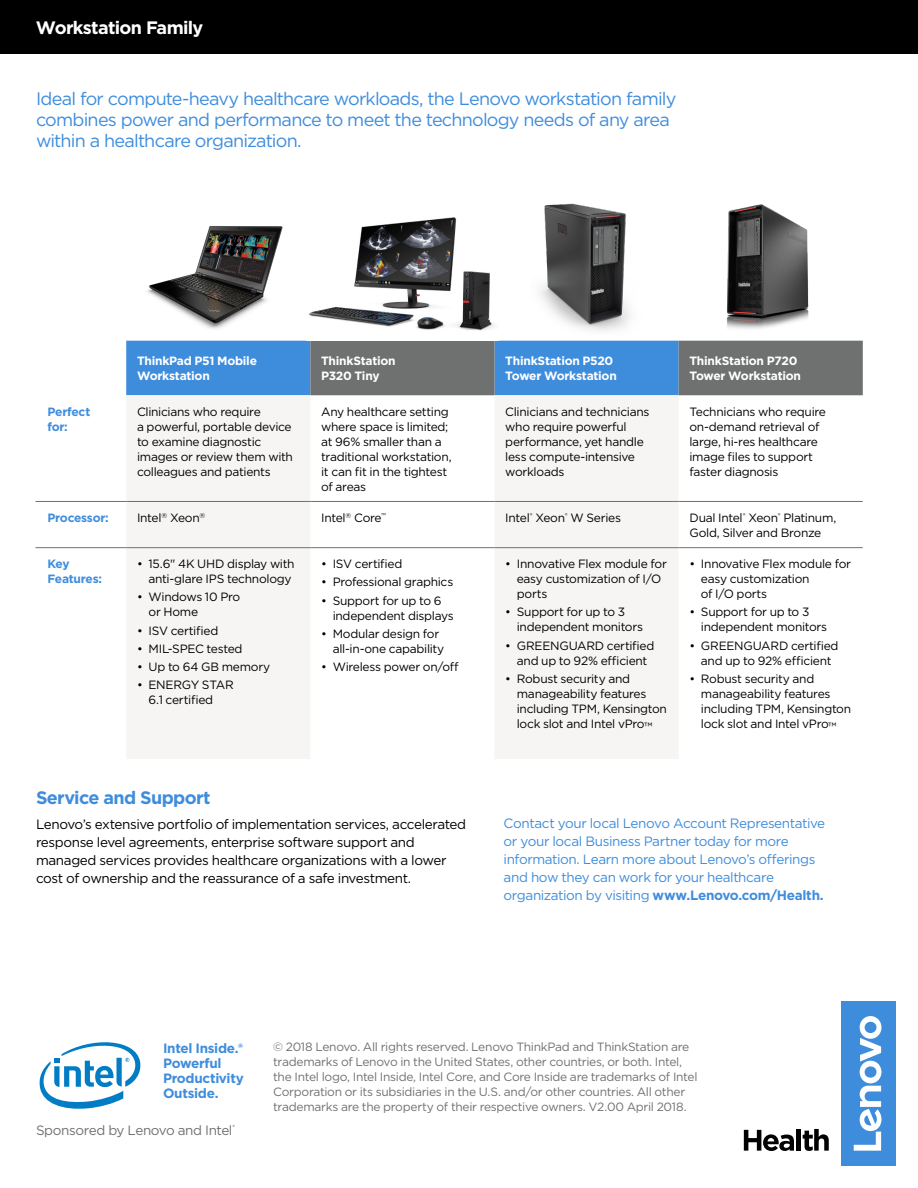
<style>
.page{position:relative;width:918px;height:1188px;background:#fff}
.page>*{position:absolute;margin:0;border:0;box-sizing:border-box;transform-origin:0 0}
.t1{font:18px/21px "Gotham";letter-spacing:-.04em;color:#3e8ddd}
.t2{font:700 18px "Gotham";letter-spacing:-.035em;color:#3e8ddd}
.t3{font:700 18px "Gotham";letter-spacing:-.04em;color:#fff}
.t4{font:13.5px/18px "Gotham";letter-spacing:-.03em;color:#000}
.t5{font:13.5px/18px "Gotham";letter-spacing:-.03em;color:#3e8ddd}
.t6{font:700 13.5px/15px "Gotham";letter-spacing:-.025em;color:#3e8ddd}
.t7{font:13.5px "Gotham";letter-spacing:-.025em;color:#6f7170}
.t8{font:12px/15px "Gotham";letter-spacing:-.025em;color:#000}
.t9{font:12px/15px "Gotham";letter-spacing:-.025em;color:#6f7170}
.t10{font:700 12px/15px "Gotham";letter-spacing:-.02em;color:#fff}
.t11{font:700 12px/15px "Gotham";letter-spacing:-.025em;color:#3e8ddd}
.s1{font-weight:700}
</style>
<div class="page">
<svg style="left:126px;top:341px;width:737px;height:54px;background:#567fa6"></svg>
<svg style="left:126px;top:395px;width:553px;height:364px;fill:#f6f5f4"></svg>
<hr style="left:36px;top:501px;width:90px;height:1px;background:#6f7170">
<hr style="left:126px;top:501px;width:184px;height:1px;background:#6f7170">
<hr style="left:310px;top:501px;width:185px;height:1px;background:#6f7170">
<hr style="left:495px;top:501px;width:184px;height:1px;background:#6f7170">
<hr style="left:679px;top:501px;width:184px;height:1px;background:#6f7170">
<hr style="left:36px;top:547px;width:90px;height:1px;background:#6f7170">
<hr style="left:126px;top:547px;width:184px;height:1px;background:#6f7170">
<hr style="left:310px;top:547px;width:185px;height:1px;background:#6f7170">
<hr style="left:495px;top:547px;width:184px;height:1px;background:#6f7170">
<hr style="left:679px;top:547px;width:184px;height:1px;background:#6f7170">
<img style="left:147px;top:226px;width:136px;height:103px">
<img style="left:309px;top:217px;width:185px;height:114px">
<img style="left:531px;top:203px;width:112px;height:138px">
<img style="left:727px;top:204px;width:82px;height:125px">
<div style="left:0;top:0;width:918px;height:54px;background:#000"></div>
<svg style="left:744px;top:1130px;width:50px;height:21px"></svg>
<hr style="left:797px;top:1129px;width:4px;height:22px;background:#000">
<svg style="left:803px;top:1129px;width:26px;height:22px"></svg>
<div style="left:841px;top:1001px;width:55px;height:165px;background:#3e8ddd"></div>
<svg style="left:854px;top:1016px;width:27px;height:135px"></svg>
<svg style="left:39px;top:1042px;width:102px;height:67px"></svg>
<h1 class="t3" style="left:36px;top:16px;width:169px">Workstation Family</h1>
<h1 class="t1" style="left:36px;top:88px;width:642px">Ideal for compute-heavy healthcare workloads, the Lenovo workstation family combines power and performance to meet the technology needs of any area within a healthcare organization.</h1>
<p class="t10" style="left:137px;top:353px;width:122px">ThinkPad P51 Mobile<br>Workstation</p>
<p class="t10" style="left:321px;top:353px;width:76px">ThinkStation<br>P320 Tiny</p>
<p class="t10" style="left:505px;top:353px;width:113px">ThinkStation P520<br>Tower Workstation</p>
<p class="t10" style="left:689px;top:353px;width:113px">ThinkStation P720<br>Tower Workstation</p>
<p class="t11" style="left:48px;top:404px;width:44px">Perfect for:</p>
<p class="t8" style="left:137px;top:404px;width:157px">Clinicians who require<br>a powerful, portable device to examine diagnostic images or review them with colleagues and patients</p>
<p class="t8" style="left:321px;top:404px;width:132px">Any healthcare setting where space is limited; at 96% smaller than a traditional workstation, it can fit in the tightest of areas</p>
<p class="t8" style="left:505px;top:404px;width:146px">Clinicians and technicians who require powerful performance, yet handle less compute-intensive workloads</p>
<p class="t8" style="left:689px;top:404px;width:138px">Technicians who require on-demand retrieval of large, hi-res healthcare image files to support faster diagnosis</p>
<p class="t11" style="left:48px;top:510px;width:63px">Processor:</p>
<p class="t8" style="left:137px;top:510px;width:70px">Intel<sup>®</sup> Xeon<sup>®</sup></p>
<p class="t8" style="left:321px;top:510px;width:66px">Intel<sup>®</sup> Core<sup>™</sup></p>
<p class="t8" style="left:505px;top:510px;width:117px">Intel<sup>®</sup> Xeon<sup>®</sup> W Series</p>
<p class="t8" style="left:689px;top:510px;width:148px">Dual Intel<sup>®</sup> Xeon<sup>®</sup> Platinum,<br>Gold, Silver and Bronze</p>
<p class="t11" style="left:48px;top:556px;width:56px">Key<br>Features:</p>
<p class="t8" style="left:137px;top:556px;width:159px;text-align:right">• 15.6" 4K UHD display with anti-glare IPS technology</p>
<p class="t8" style="left:149px;top:589px;width:93px;text-indent:-11px">• Windows 10 Pro or Home</p>
<p class="t8" style="left:137px;top:623px;width:83px">• ISV certified</p>
<p class="t8" style="left:137px;top:641px;width:107px">• MIL-SPEC tested</p>
<p class="t8" style="left:137px;top:659px;width:135px">• Up to 64 GB memory</p>
<p class="t8" style="left:149px;top:677px;width:87px;text-indent:-11px">• ENERGY STAR<br>6.1 certified</p>
<p class="t8" style="left:321px;top:556px;width:83px">• ISV certified</p>
<p class="t8" style="left:321px;top:574px;width:134px">• Professional graphics</p>
<p class="t8" style="left:333px;top:593px;width:123px;text-indent:-11px">• Support for up to 6 independent displays</p>
<p class="t8" style="left:333px;top:626px;width:113px;text-indent:-11px">• Modular design for all-in-one capability</p>
<p class="t8" style="left:321px;top:659px;width:139px">• Wireless power on/off</p>
<p class="t8" style="left:517px;top:556px;width:152px;text-indent:-11px">• Innovative Flex module for easy customization of I/O ports</p>
<p class="t8" style="left:517px;top:604px;width:128px;text-indent:-11px">• Support for up to 3 independent monitors</p>
<p class="t8" style="left:505px;top:638px;width:151px;text-align:center">• GREENGUARD certified and up to 92% efficient</p>
<p class="t8" style="left:517px;top:671px;width:152px;text-indent:-11px">• Robust security and manageability features including TPM, Kensington lock slot and Intel vPro™</p>
<p class="t8" style="left:701px;top:556px;width:152px;text-indent:-11px">• Innovative Flex module for easy customization<br>of I/O ports</p>
<p class="t8" style="left:701px;top:604px;width:128px;text-indent:-11px">• Support for up to 3 independent monitors</p>
<p class="t8" style="left:689px;top:638px;width:151px;text-align:center">• GREENGUARD certified and up to 92% efficient</p>
<p class="t8" style="left:701px;top:671px;width:152px;text-indent:-11px">• Robust security and manageability features including TPM, Kensington lock slot and Intel vPro™</p>
<h1 class="t2" style="left:36px;top:786px;width:176px">Service and Support</h1>
<p class="t4" style="left:36px;top:815px;width:432px">Lenovo’s extensive portfolio of implementation services, accelerated response level agreements, enterprise software support and managed services provides healthcare organizations with a lower cost of ownership and the reassurance of a safe investment.</p>
<p class="t5" style="left:504px;top:814px;width:323px">Contact your local Lenovo Account Representative or your local Business Partner today for more information. Learn more about Lenovo’s offerings and how they can work for your healthcare organization by visiting <span class="s1">www.Lenovo.com/Health.</span></p>
<p class="t6" style="left:163px;top:1041px;width:82px">Intel Inside.®<br>Powerful<br>Productivity<br>Outside.</p>
<p class="t7" style="left:36px;top:1121px;width:201px">Sponsored by Lenovo and Intel<sup>®</sup></p>
<p class="t9" style="left:273px;top:1039px;width:426px">© 2018 Lenovo. All rights reserved. Lenovo ThinkPad and ThinkStation are trademarks of Lenovo in the United States, other countries, or both. Intel, the Intel logo, Intel Inside, Intel Core, and Core Inside are trademarks of Intel Corporation or its subsidiaries in the U.S. and/or other countries. All other trademarks are the property of their respective owners. V2.00 April 2018.</p>
</div>
